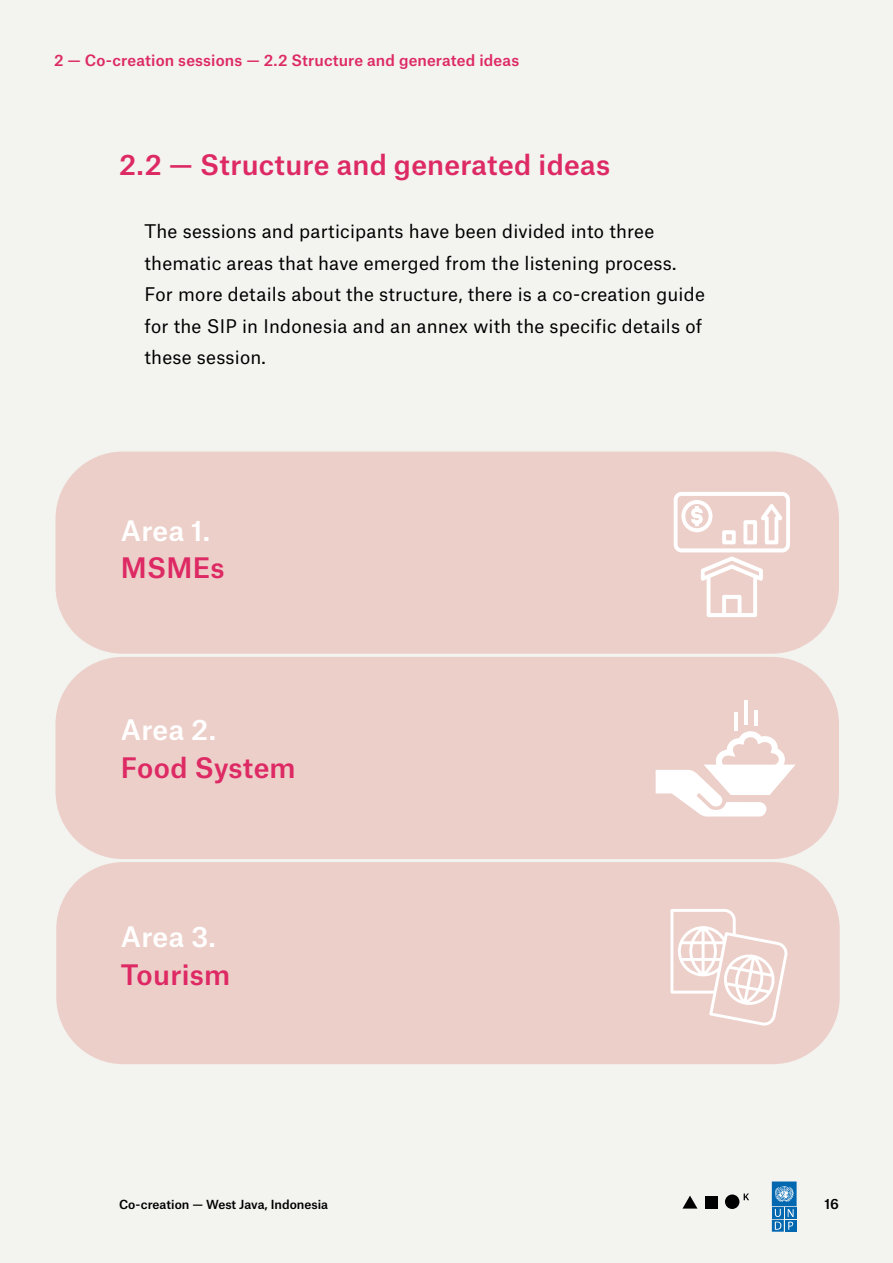
<style>
.page{position:relative;width:893px;height:1263px;background:#f3f3f0}
.page>*{position:absolute;margin:0;border:0;box-sizing:border-box;transform-origin:0 0}
.t1{font:500 27px "Atlas Grotesk";letter-spacing:.01em;color:#dd2a64}
.t2{font:500 27px "Atlas Grotesk";letter-spacing:.01em;color:#fff}
.t3{font:18px/31.5px "Atlas Grotesk";letter-spacing:.01em;color:#000}
.t4{font:500 15px "Atlas Grotesk";letter-spacing:.01em;color:#dd2a64}
.t5{font:500 13.5px "Atlas Grotesk";color:#000}
.t6{font:500 12px "Atlas Grotesk";color:#000}
</style>
<div class="page">
<div style="left:55px;top:451px;width:785px;height:203px;background:#edcfc9;border-radius:68px"></div>
<div style="left:54px;top:450px;width:786px;height:205px;border:2px solid #f3f3f0;border-radius:68px"></div>
<div style="left:55px;top:656px;width:785px;height:204px;background:#edcfc9;border-radius:68px"></div>
<div style="left:54px;top:655px;width:786px;height:205px;border:2px solid #f3f3f0;border-radius:68px"></div>
<div style="left:56px;top:861px;width:784px;height:204px;background:#edcfc9;border-radius:68px"></div>
<div style="left:55px;top:860px;width:786px;height:206px;border:2px solid #f3f3f0;border-radius:68px"></div>
<svg style="left:656px;top:731px;width:139px;height:85px"></svg>
<hr style="left:735px;top:713px;width:3px;height:18px;background:#fff">
<hr style="left:744px;top:700px;width:4px;height:24px;background:#fff">
<hr style="left:754px;top:710px;width:3px;height:16px;background:#fff">
<svg style="left:674px;top:492px;width:116px;height:125px"></svg>
<svg style="left:670px;top:909px;width:118px;height:116px"></svg>
<svg style="left:744px;top:1193px;width:5px;height:7px"></svg>
<div style="left:705px;top:1196px;width:12px;height:12px;background:#000"></div>
<div style="left:725px;top:1194px;width:14px;height:15px;background:#000;border-radius:50%"></div>
<svg style="left:683px;top:1195px;width:14px;height:13px"></svg>
<svg style="left:772px;top:1181px;width:25px;height:51px"></svg>
<p class="t4" style="left:54px;top:48px;width:467px">2 — Co-creation sessions — 2.2 Structure and generated ideas</p>
<h1 class="t1" style="left:119px;top:143px;width:493px">2.2 — Structure and generated ideas</h1>
<p class="t3" style="left:145px;top:213px;width:562px">The sessions and participants have been divided into three thematic areas that have emerged from the listening process.<br>For more details about the structure, there is a co-creation guide for the SIP in Indonesia and an annex with the specific details of these session.</p>
<h1 class="t2" style="left:121px;top:508px;width:91px">Area 1.</h1>
<h1 class="t1" style="left:121px;top:546px;width:105px">MSMEs</h1>
<h1 class="t2" style="left:121px;top:708px;width:97px">Area 2.</h1>
<h1 class="t1" style="left:121px;top:745px;width:176px">Food System</h1>
<h1 class="t2" style="left:121px;top:915px;width:96px">Area 3.</h1>
<h1 class="t1" style="left:121px;top:952px;width:111px">Tourism</h1>
<p class="t6" style="left:119px;top:1194px;width:211px">Co-creation — West Java, Indonesia</p>
<p class="t5" style="left:824px;top:1192px;width:16px">16</p>
</div>
